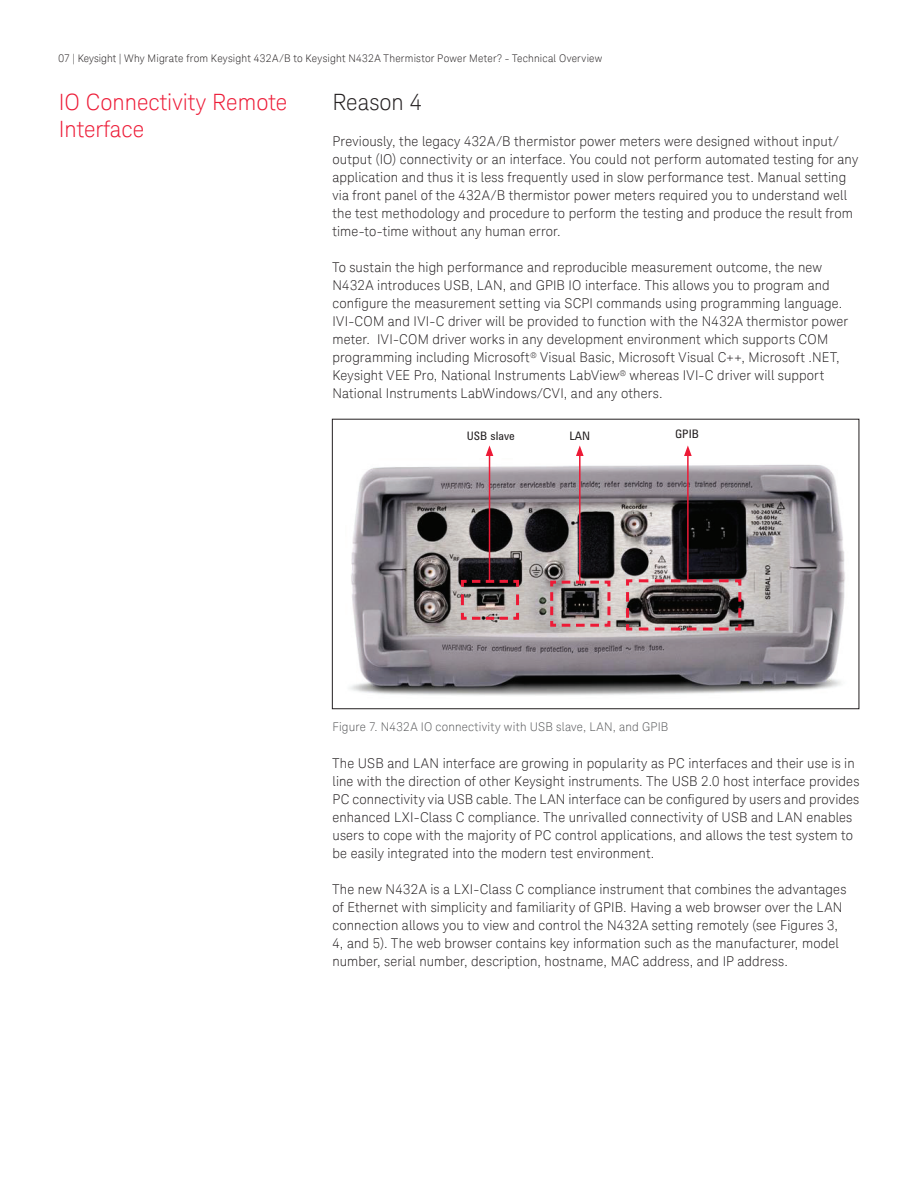
<style>
.page{position:relative;width:918px;height:1188px;background:#fff}
.page>*{position:absolute;margin:0;border:0;box-sizing:border-box;transform-origin:0 0}
.t1{font:300 22.5px "Keysight Sans";color:#ed1a36}
.t2{font:300 22.5px "Keysight Sans";color:#231f20}
.t3{font:300 13.5px/18px "Keysight Sans";letter-spacing:.01em;color:#231f20}
.t4{font:300 12px "Keysight Sans";letter-spacing:.02em;color:#57585a}
.t5{font:12px "Agilent Condensed CFF";color:#231f20}
.t6{font:300 10.5px "Keysight Sans";letter-spacing:.02em;color:#231f20}
</style>
<div class="page">
<img style="left:350px;top:458px;width:495px;height:238px">
<hr style="left:489px;top:454px;width:1px;height:127px;background:#ed1a36">
<svg style="left:486px;top:445px;width:7px;height:11px"></svg>
<hr style="left:579px;top:454px;width:2px;height:128px;background:#ed1a36">
<svg style="left:576px;top:445px;width:8px;height:11px"></svg>
<hr style="left:687px;top:454px;width:2px;height:127px;background:#ed1a36">
<svg style="left:684px;top:445px;width:8px;height:11px"></svg>
<svg style="left:459px;top:578px;width:62px;height:43px"></svg>
<svg style="left:549px;top:579px;width:63px;height:49px"></svg>
<svg style="left:625px;top:578px;width:118px;height:54px"></svg>
<div style="left:332px;top:419px;width:527px;height:290px;border:1px solid #231f20"></div>
<p class="t6" style="left:59px;top:52px;width:545px">07 | Keysight | Why Migrate from Keysight 432A/B to Keysight N432A Thermistor Power Meter? - Technical Overview</p>
<h1 class="t1" style="left:59px;top:89px;width:230px">IO Connectivity Remote</h1>
<h1 class="t2" style="left:333px;top:89px;width:91px">Reason 4</h1>
<h1 class="t1" style="left:59px;top:116px;width:87px">Interface</h1>
<p class="t3" style="left:333px;top:133px;width:527px">Previously, the legacy 432A/B thermistor power meters were designed without input/ output (IO) connectivity or an interface. You could not perform automated testing for any application and thus it is less frequently used in slow performance test. Manual setting via front panel of the 432A/B thermistor power meters required you to understand well the test methodology and procedure to perform the testing and produce the result from time-to-time without any human error.</p>
<p class="t3" style="left:333px;top:259px;width:517px">To sustain the high performance and reproducible measurement outcome, the new N432A introduces USB, LAN, and GPIB IO interface. This allows you to program and configure the measurement setting via SCPI commands using programming language.<br>IVI-COM and IVI-C driver will be provided to function with the N432A thermistor power meter. IVI-COM driver works in any development environment which supports COM programming including Microsoft<sup>®</sup> Visual Basic, Microsoft Visual C++, Microsoft .NET, Keysight VEE Pro, National Instruments LabView<sup>®</sup> whereas IVI-C driver will support National Instruments LabWindows/CVI, and any others.</p>
<p class="t5" style="left:467px;top:427px;width:49px">USB slave</p>
<p class="t5" style="left:570px;top:427px;width:22px">LAN</p>
<p class="t5" style="left:675px;top:425px;width:25px">GPIB</p>
<p class="t4" style="left:333px;top:719px;width:337px">Figure 7. N432A IO connectivity with USB slave, LAN, and GPIB</p>
<p class="t3" style="left:333px;top:755px;width:528px">The USB and LAN interface are growing in popularity as PC interfaces and their use is in line with the direction of other Keysight instruments. The USB 2.0 host interface provides PC connectivity via USB cable. The LAN interface can be configured by users and provides enhanced LXI-Class C compliance. The unrivalled connectivity of USB and LAN enables users to cope with the majority of PC control applications, and allows the test system to be easily integrated into the modern test environment.</p>
<p class="t3" style="left:333px;top:880px;width:515px">The new N432A is a LXI-Class C compliance instrument that combines the advantages of Ethernet with simplicity and familiarity of GPIB. Having a web browser over the LAN connection allows you to view and control the N432A setting remotely (see Figures 3, 4, and 5). The web browser contains key information such as the manufacturer, model number, serial number, description, hostname, MAC address, and IP address.</p>
</div>
